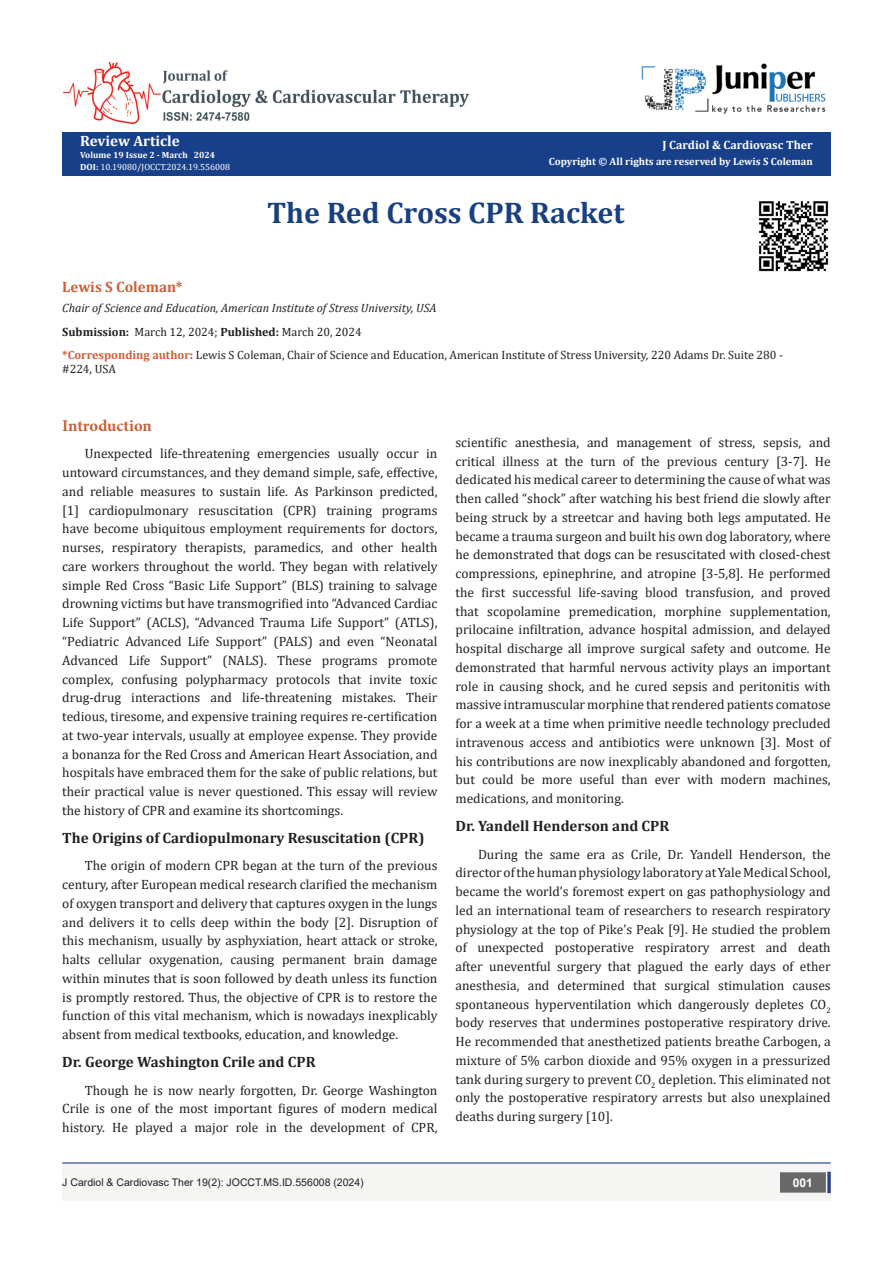
<style>
.page{position:relative;width:893px;height:1263px;background:#fff}
.page>*{position:absolute;margin:0;border:0;box-sizing:border-box;transform-origin:0 0}
.t1{font:700 30px "Cambria";color:#183f7f}
.t2{font:700 16.5px "Minion Pro";letter-spacing:-.005em;color:#ca5f37}
.List_Paragraph{font:700 15px "Cambria";color:#231f20}
.t3{font:700 15px "Cambria";color:#cd5f37}
.t4{font:700 15px "Cambria";color:#fff}
.t5{font:13.5px/18.8px "Cambria";color:#231f20;text-align:justify}
.t6{font:12px/14.4px "Cambria";color:#231f20}
.t7{font:italic 12px "Cambria";color:#231f20}
.t8{font:700 12px "Cambria";color:#fff}
.t9{font:700 12px "Arial";color:#fff}
.t10{font:10.5px "Arial";color:#231f20}
.t11{font:700 10.5px "Cambria";color:#fff}
.t12{font:9px "Cambria";color:#fff}
.t13{font:700 9px "Cambria";color:#fffefc}
.s1{font-weight:700}
.s2{font-weight:700;color:#cd5f37}
.s3{font-weight:700;color:#cd375f}
</style>
<div class="page">
<div style="left:62px;top:132px;width:769px;height:43px;background:#183f89"></div>
<img style="left:641px;top:63px;width:185px;height:51px">
<div style="left:62px;top:1163px;width:769px;height:38px;background:#f5f5f4"></div>
<div style="left:781px;top:1173px;width:44px;height:19px;background:#68676a"></div>
<div style="left:780px;top:1172px;width:46px;height:20px;border:2px solid #68676a"></div>
<svg style="left:827px;top:1172px;width:4px;height:21px"></svg>
<img style="left:63px;top:63px;width:406px;height:60px">
<hr style="left:62px;top:1162px;width:769px;height:1px;background:#253f8e">
<img style="left:758px;top:201px;width:71px;height:71px">
<p class="t4" style="left:80px;top:130px;width:101px">Review Article</p>
<p class="t13" style="left:80px;top:148px;width:136px">Volume 19 Issue 2 - March 2024</p>
<p class="t12" style="left:80px;top:162px;width:151px"><span class="s1">DOI:</span> 10.19080/JOCCT.2024.19.556008</p>
<p class="t8" style="left:663px;top:137px;width:152px">J Cardiol &amp; Cardiovasc Ther</p>
<p class="t11" style="left:549px;top:154px;width:265px">Copyright © All rights are reserved by Lewis S Coleman</p>
<p class="t1" style="left:267px;top:191px;width:359px">The Red Cross CPR Racket</p>
<p class="t3" style="left:62px;top:276px;width:122px">Lewis S Coleman*</p>
<p class="t7" style="left:62px;top:300px;width:376px">Chair of Science and Education, American Institute of Stress University, USA</p>
<p class="t6" style="left:62px;top:324px;width:301px"><span class="s1">Submission:</span> March 12, 2024; <span class="s1">Published:</span> March 20, 2024</p>
<p class="t6" style="left:62px;top:348px;width:722px"><span class="s2">*Corresponding author</span><span class="s3">:</span> Lewis S Coleman, Chair of Science and Education, American Institute of Stress University, 220 Adams Dr. Suite 280 - #224, USA</p>
<p class="t2" style="left:62px;top:414px;width:91px">Introduction</p>
<p class="t5" style="left:62px;top:444px;width:377px;text-indent:22px">Unexpected life-threatening emergencies usually occur in untoward circumstances, and they demand simple, safe, effective, and reliable measures to sustain life. As Parkinson predicted, [1] cardiopulmonary resuscitation (CPR) training programs have become ubiquitous employment requirements for doctors, nurses, respiratory therapists, paramedics, and other health care workers throughout the world. They began with relatively simple Red Cross “Basic Life Support” (BLS) training to salvage drowning victims but have transmogrified into “Advanced Cardiac Life Support” (ACLS), “Advanced Trauma Life Support” (ATLS), “Pediatric Advanced Life Support” (PALS) and even “Neonatal Advanced Life Support” (NALS). These programs promote complex, confusing polypharmacy protocols that invite toxic drug-drug interactions and life-threatening mistakes. Their tedious, tiresome, and expensive training requires re-certification at two-year intervals, usually at employee expense. They provide a bonanza for the Red Cross and American Heart Association, and hospitals have embraced them for the sake of public relations, but their practical value is never questioned. This essay will review the history of CPR and examine its shortcomings.</p>
<p class="List_Paragraph" style="left:62px;top:827px;width:364px">The Origins of Cardiopulmonary Resuscitation (CPR)</p>
<p class="t5" style="left:62px;top:856px;width:377px;text-indent:22px">The origin of modern CPR began at the turn of the previous century, after European medical research clarified the mechanism of oxygen transport and delivery that captures oxygen in the lungs and delivers it to cells deep within the body [2]. Disruption of this mechanism, usually by asphyxiation, heart attack or stroke, halts cellular oxygenation, causing permanent brain damage within minutes that is soon followed by death unless its function is promptly restored. Thus, the objective of CPR is to restore the function of this vital mechanism, which is nowadays inexplicably absent from medical textbooks, education, and knowledge.</p>
<p class="List_Paragraph" style="left:62px;top:1051px;width:255px">Dr. George Washington Crile and CPR</p>
<p class="t5" style="left:62px;top:1080px;width:377px;text-indent:22px">Though he is now nearly forgotten, Dr. George Washington Crile is one of the most important figures of modern medical history. He played a major role in the development of CPR,</p>
<p class="t5" style="left:455px;top:433px;width:377px">scientific anesthesia, and management of stress, sepsis, and critical illness at the turn of the previous century [3-7]. He dedicated his medical career to determining the cause of what was then called “shock” after watching his best friend die slowly after being struck by a streetcar and having both legs amputated. He became a trauma surgeon and built his own dog laboratory, where he demonstrated that dogs can be resuscitated with closed-chest compressions, epinephrine, and atropine [3-5,8]. He performed the first successful life-saving blood transfusion, and proved that scopolamine premedication, morphine supplementation, prilocaine infiltration, advance hospital admission, and delayed hospital discharge all improve surgical safety and outcome. He demonstrated that harmful nervous activity plays an important role in causing shock, and he cured sepsis and peritonitis with massive intramuscular morphine that rendered patients comatose for a week at a time when primitive needle technology precluded intravenous access and antibiotics were unknown [3]. Most of his contributions are now inexplicably abandoned and forgotten, but could be more useful than ever with modern machines, medications, and monitoring.</p>
<p class="List_Paragraph" style="left:455px;top:815px;width:215px">Dr. Yandell Henderson and CPR</p>
<p class="t5" style="left:455px;top:845px;width:377px;text-indent:22px">During the same era as Crile, Dr. Yandell Henderson, the director of the human physiology laboratory at Yale Medical School, became the world’s foremost expert on gas pathophysiology and led an international team of researchers to research respiratory physiology at the top of Pike’s Peak [9]. He studied the problem of unexpected postoperative respiratory arrest and death after uneventful surgery that plagued the early days of ether anesthesia, and determined that surgical stimulation causes spontaneous hyperventilation which dangerously depletes CO<sub>2 </sub>body reserves that undermines postoperative respiratory drive.<br>He recommended that anesthetized patients breathe Carbogen, a mixture of 5% carbon dioxide and 95% oxygen in a pressurized tank during surgery to prevent CO<sub>2</sub> depletion. This eliminated not only the postoperative respiratory arrests but also unexplained deaths during surgery [10].</p>
<p class="t10" style="left:62px;top:1175px;width:303px">J Cardiol &amp; Cardiovasc Ther 19(2): JOCCT.MS.ID.556008 (2024)</p>
<p class="t9" style="left:793px;top:1174px;width:22px">001</p>
</div>
